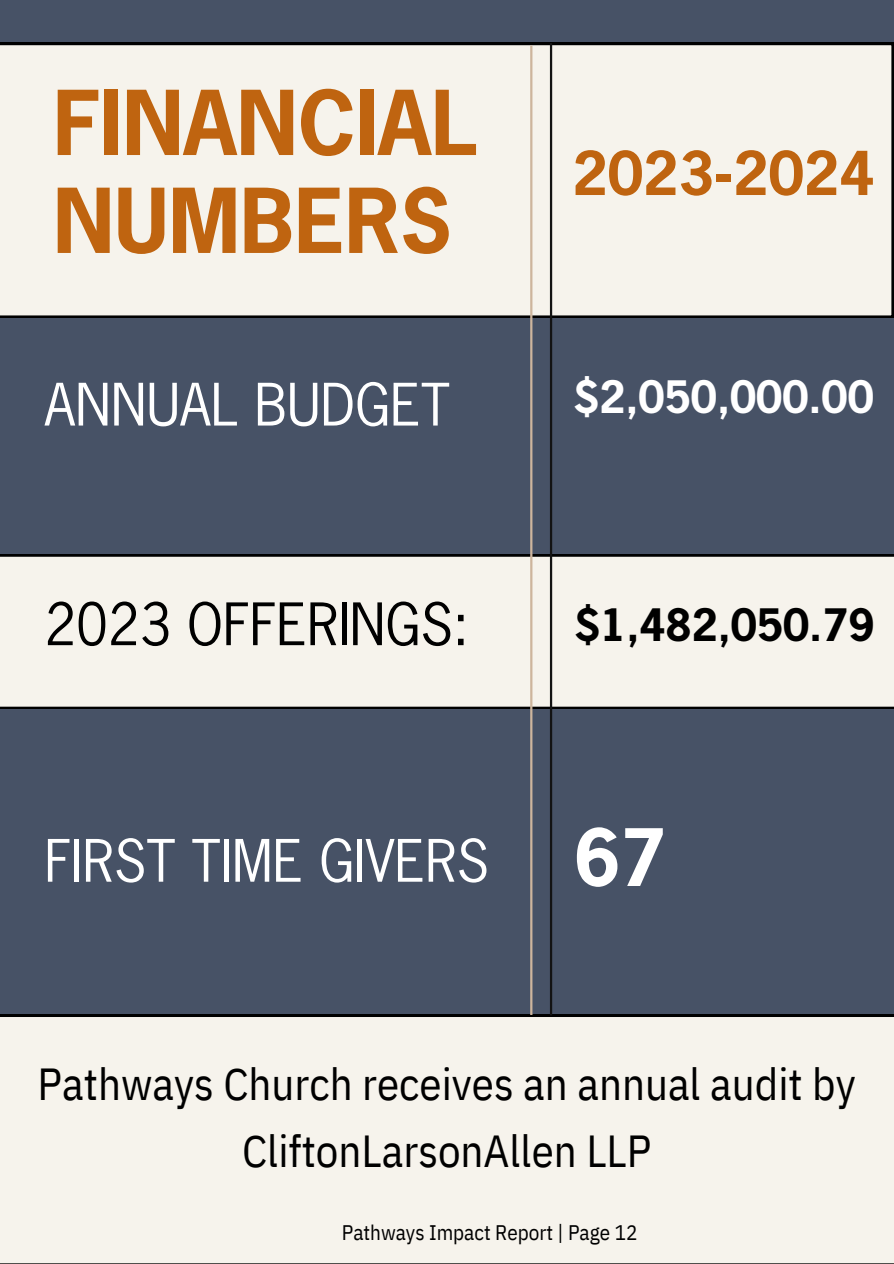
<style>
.page{position:relative;width:894px;height:1264px;background:#fff}
.page>*{position:absolute;margin:0;border:0;box-sizing:border-box;transform-origin:0 0}
.t1{font:700 83.85px/97.8px "News Gothic Std";color:#bf6410}
.t2{font:700 56.85px "News Gothic Std";color:#bf6410}
.t3{font:54.9px "News Gothic Std";color:#fff}
.t4{font:54.9px "News Gothic Std";color:#000}
.t5{font:44.7px/66.3px "IBM Plex Sans Cond";color:#000;text-align:center}
.t6{font:700 42px "News Gothic Std";color:#fff}
.t7{font:700 42px "News Gothic Std";color:#000}
.t8{font:21px "IBM Plex Sans Cond";color:#000}
.s1{font-weight:700;font-size:74.25px}
</style>
<div class="page">
<div style="left:0;top:0;width:893px;height:1263px;background:#475266"></div>
<div style="left:0;top:1014px;width:893px;height:249px;background:#f6f3ec"></div>
<div style="left:0;top:43px;width:893px;height:274px;background:#f6f3ec"></div>
<div style="left:0;top:554px;width:893px;height:154px;background:#f6f3ec"></div>
<hr style="left:530px;top:45px;width:2px;height:969px;background:#cdb59d">
<hr style="left:549px;top:43px;width:3px;height:972px;background:#131313">
<h1 class="t1" style="left:53px;top:83px;width:426px">FINANCIAL<br>NUMBERS</h1>
<p class="t3" style="left:44px;top:383px;width:407px">ANNUAL BUDGET</p>
<p class="t4" style="left:44px;top:602px;width:425px">2023 OFFERINGS:</p>
<p class="t2" style="left:572px;top:151px;width:303px">2023-2024</p>
<p class="t6" style="left:573px;top:380px;width:302px">$2,050,000.00</p>
<p class="t7" style="left:574px;top:608px;width:302px">$1,482,050.79</p>
<p class="t3" style="left:44px;top:839px;width:623px">FIRST TIME GIVERS <span class="s1">67</span></p>
<p class="t5" style="left:38px;top:1050px;width:819px">Pathways Church receives an annual audit by<br>CliftonLarsonAllen LLP</p>
<p class="t8" style="left:342px;top:1218px;width:297px">Pathways Impact Report | Page 12</p>
</div>
